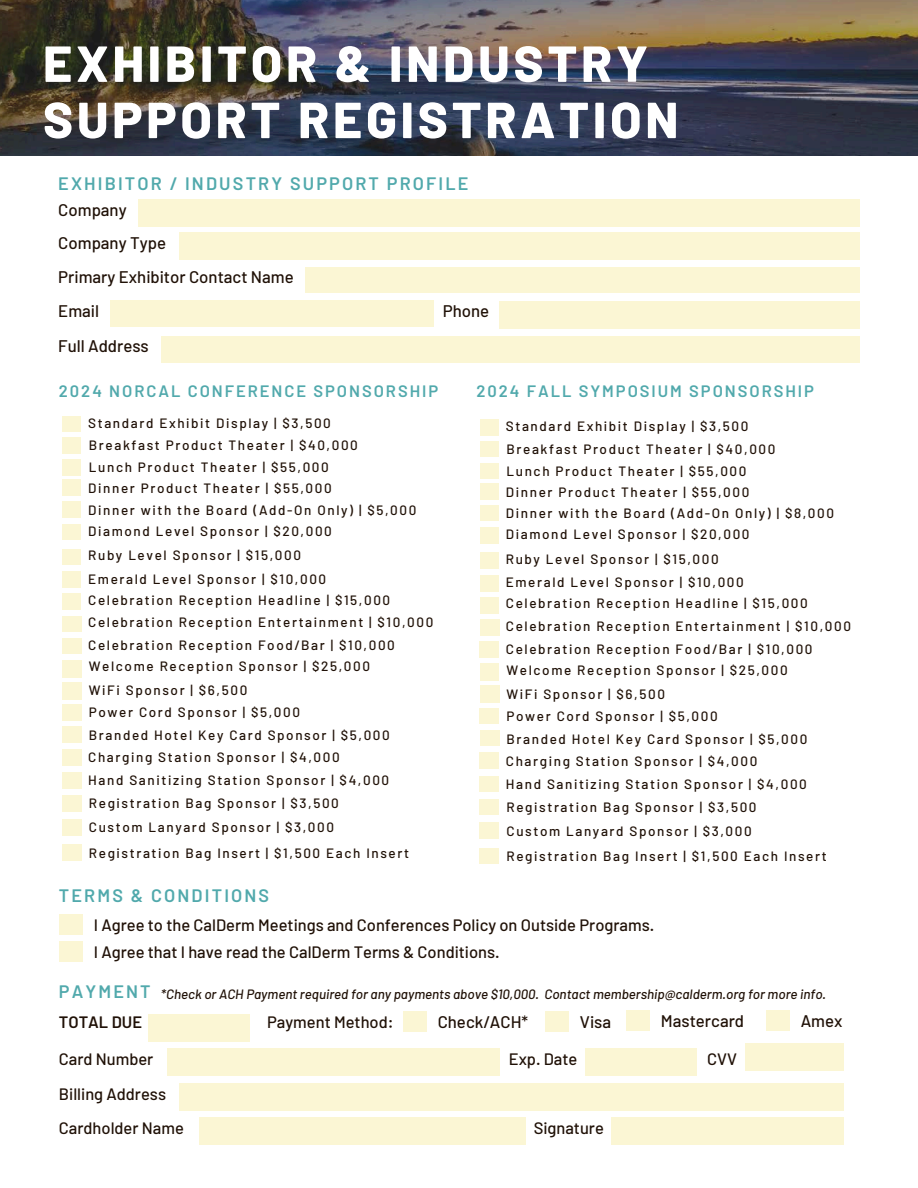
<style>
.page{position:relative;width:918px;height:1188px;background:#fff}
.page>*{position:absolute;margin:0;border:0;box-sizing:border-box;transform-origin:0 0}
.t1{font:800 50.7px/56.2px "Barlow";letter-spacing:.075em;color:#fff}
.t2{font:600 18px "Barlow";letter-spacing:.12em;color:#51a9ac}
.t3{font:500 16.8px "Barlow";color:#201107}
.t4{font:500 16.5px "Barlow";color:#201107}
.t5{font:600 16.5px "Barlow";letter-spacing:.12em;color:#51a9ac}
.t6{font:600 16.5px "Barlow";color:#201107}
.t7{font:500 13.5px "Barlow";letter-spacing:.12em;color:#201107}
.t8{font:italic 500 13.5px "Barlow";color:#201107}
</style>
<div class="page">
<img style="left:0;top:0;width:918px;height:155px">
<div style="left:138px;top:199px;width:722px;height:28px;background:#fbf6d4"></div>
<div style="left:179px;top:232px;width:681px;height:27px;background:#fbf6d4"></div>
<div style="left:306px;top:267px;width:554px;height:25px;background:#fbf6d4"></div>
<div style="left:110px;top:301px;width:324px;height:26px;background:#fbf6d4"></div>
<div style="left:499px;top:301px;width:361px;height:27px;background:#fbf6d4"></div>
<div style="left:161px;top:336px;width:699px;height:27px;background:#fbf6d4"></div>
<div style="left:59px;top:915px;width:23px;height:20px;background:#fbf6d4"></div>
<div style="left:59px;top:941px;width:23px;height:20px;background:#fbf6d4"></div>
<div style="left:403px;top:1011px;width:23px;height:21px;background:#fbf6d4"></div>
<div style="left:545px;top:1011px;width:23px;height:21px;background:#fbf6d4"></div>
<div style="left:149px;top:1014px;width:101px;height:27px;background:#fbf6d4"></div>
<div style="left:626px;top:1011px;width:24px;height:20px;background:#fbf6d4"></div>
<div style="left:766px;top:1011px;width:23px;height:20px;background:#fbf6d4"></div>
<div style="left:167px;top:1048px;width:333px;height:28px;background:#fbf6d4"></div>
<div style="left:585px;top:1048px;width:112px;height:28px;background:#fbf6d4"></div>
<div style="left:746px;top:1043px;width:98px;height:28px;background:#fbf6d4"></div>
<div style="left:179px;top:1083px;width:665px;height:28px;background:#fbf6d4"></div>
<div style="left:199px;top:1117px;width:327px;height:28px;background:#fbf6d4"></div>
<div style="left:611px;top:1117px;width:233px;height:28px;background:#fbf6d4"></div>
<div style="left:62px;top:416px;width:19px;height:16px;background:#fbf6d4"></div>
<div style="left:62px;top:438px;width:19px;height:15px;background:#fbf6d4"></div>
<div style="left:62px;top:460px;width:19px;height:15px;background:#fbf6d4"></div>
<div style="left:62px;top:501px;width:19px;height:16px;background:#fbf6d4"></div>
<div style="left:62px;top:524px;width:19px;height:16px;background:#fbf6d4"></div>
<div style="left:62px;top:549px;width:19px;height:16px;background:#fbf6d4"></div>
<div style="left:62px;top:572px;width:19px;height:16px;background:#fbf6d4"></div>
<div style="left:62px;top:594px;width:19px;height:16px;background:#fbf6d4"></div>
<div style="left:62px;top:616px;width:20px;height:16px;background:#fbf6d4"></div>
<div style="left:62px;top:638px;width:19px;height:16px;background:#fbf6d4"></div>
<div style="left:62px;top:660px;width:19px;height:17px;background:#fbf6d4"></div>
<div style="left:62px;top:682px;width:20px;height:17px;background:#fbf6d4"></div>
<div style="left:62px;top:705px;width:19px;height:15px;background:#fbf6d4"></div>
<div style="left:62px;top:727px;width:20px;height:15px;background:#fbf6d4"></div>
<div style="left:62px;top:749px;width:19px;height:16px;background:#fbf6d4"></div>
<div style="left:62px;top:773px;width:19px;height:15px;background:#fbf6d4"></div>
<div style="left:62px;top:796px;width:19px;height:15px;background:#fbf6d4"></div>
<div style="left:62px;top:819px;width:19px;height:16px;background:#fbf6d4"></div>
<div style="left:62px;top:480px;width:19px;height:16px;background:#fbf6d4"></div>
<div style="left:62px;top:845px;width:19px;height:15px;background:#fbf6d4"></div>
<div style="left:480px;top:420px;width:19px;height:15px;background:#fbf6d4"></div>
<div style="left:480px;top:441px;width:19px;height:16px;background:#fbf6d4"></div>
<div style="left:480px;top:463px;width:19px;height:16px;background:#fbf6d4"></div>
<div style="left:480px;top:505px;width:19px;height:16px;background:#fbf6d4"></div>
<div style="left:480px;top:528px;width:19px;height:15px;background:#fbf6d4"></div>
<div style="left:480px;top:553px;width:19px;height:15px;background:#fbf6d4"></div>
<div style="left:480px;top:575px;width:19px;height:16px;background:#fbf6d4"></div>
<div style="left:480px;top:597px;width:19px;height:16px;background:#fbf6d4"></div>
<div style="left:480px;top:620px;width:19px;height:15px;background:#fbf6d4"></div>
<div style="left:480px;top:642px;width:19px;height:15px;background:#fbf6d4"></div>
<div style="left:480px;top:664px;width:19px;height:17px;background:#fbf6d4"></div>
<div style="left:480px;top:686px;width:19px;height:17px;background:#fbf6d4"></div>
<div style="left:480px;top:708px;width:19px;height:16px;background:#fbf6d4"></div>
<div style="left:480px;top:730px;width:19px;height:16px;background:#fbf6d4"></div>
<div style="left:480px;top:753px;width:19px;height:16px;background:#fbf6d4"></div>
<div style="left:480px;top:776px;width:19px;height:16px;background:#fbf6d4"></div>
<div style="left:480px;top:799px;width:19px;height:16px;background:#fbf6d4"></div>
<div style="left:480px;top:823px;width:19px;height:16px;background:#fbf6d4"></div>
<div style="left:480px;top:483px;width:19px;height:16px;background:#fbf6d4"></div>
<div style="left:480px;top:848px;width:19px;height:16px;background:#fbf6d4"></div>
<p class="t1" style="left:43px;top:33px;width:637px">EXHIBITOR &amp; INDUSTRY<br>SUPPORT REGISTRATION</p>
<p class="t2" style="left:58px;top:172px;width:412px">EXHIBITOR / INDUSTRY SUPPORT PROFILE</p>
<p class="t3" style="left:58px;top:199px;width:70px">Company</p>
<h1 class="t3" style="left:58px;top:232px;width:109px">Company Type</h1>
<h2 class="t3" style="left:58px;top:266px;width:237px">Primary Exhibitor Contact Name</h2>
<h3 class="t3" style="left:58px;top:300px;width:42px">Email</h3>
<h3 class="t3" style="left:58px;top:336px;width:92px">Full Address</h3>
<p class="t3" style="left:443px;top:300px;width:48px">Phone</p>
<p class="t5" style="left:59px;top:381px;width:381px">2024 NORCAL CONFERENCE SPONSORSHIP</p>
<p class="t5" style="left:477px;top:381px;width:339px">2024 FALL SYMPOSIUM SPONSORSHIP</p>
<p class="t7" style="left:88px;top:414px;width:244px">Standard Exhibit Display | $3,500</p>
<p class="t7" style="left:89px;top:459px;width:241px">Lunch Product Theater | $55,000</p>
<p class="t7" style="left:89px;top:437px;width:270px">Breakfast Product Theater | $40,000</p>
<p class="t7" style="left:506px;top:418px;width:244px">Standard Exhibit Display | $3,500</p>
<p class="t7" style="left:507px;top:462px;width:241px">Lunch Product Theater | $55,000</p>
<h2 class="t7" style="left:507px;top:440px;width:270px">Breakfast Product Theater | $40,000</h2>
<p class="t7" style="left:88px;top:480px;width:245px">Dinner Product Theater | $55,000</p>
<p class="t7" style="left:506px;top:483px;width:245px">Dinner Product Theater | $55,000</p>
<p class="t7" style="left:88px;top:501px;width:330px">Dinner with the Board (Add-On Only) | $5,000</p>
<p class="t7" style="left:506px;top:505px;width:330px">Dinner with the Board (Add-On Only) | $8,000</p>
<p class="t7" style="left:88px;top:522px;width:245px">Diamond Level Sponsor | $20,000</p>
<p class="t7" style="left:88px;top:547px;width:214px">Ruby Level Sponsor | $15,000</p>
<p class="t7" style="left:88px;top:570px;width:239px">Emerald Level Sponsor | $10,000</p>
<p class="t7" style="left:88px;top:591px;width:303px">Celebration Reception Headline | $15,000</p>
<p class="t7" style="left:88px;top:613px;width:347px">Celebration Reception Entertainment | $10,000</p>
<p class="t7" style="left:88px;top:637px;width:308px">Celebration Reception Food/Bar | $10,000</p>
<p class="t7" style="left:89px;top:658px;width:283px">Welcome Reception Sponsor | $25,000</p>
<p class="t7" style="left:89px;top:682px;width:160px">WiFi Sponsor | $6,500</p>
<p class="t7" style="left:89px;top:704px;width:213px">Power Cord Sponsor | $5,000</p>
<p class="t7" style="left:89px;top:727px;width:302px">Branded Hotel Key Card Sponsor | $5,000</p>
<p class="t7" style="left:88px;top:749px;width:253px">Charging Station Sponsor | $4,000</p>
<p class="t7" style="left:88px;top:772px;width:303px">Hand Sanitizing Station Sponsor | $4,000</p>
<p class="t7" style="left:89px;top:819px;width:247px">Custom Lanyard Sponsor | $3,000</p>
<p class="t7" style="left:89px;top:844px;width:322px">Registration Bag Insert | $1,500 Each Insert</p>
<p class="t7" style="left:89px;top:795px;width:252px">Registration Bag Sponsor | $3,500</p>
<p class="t7" style="left:506px;top:526px;width:245px">Diamond Level Sponsor | $20,000</p>
<p class="t7" style="left:506px;top:550px;width:214px">Ruby Level Sponsor | $15,000</p>
<p class="t7" style="left:506px;top:574px;width:239px">Emerald Level Sponsor | $10,000</p>
<p class="t7" style="left:506px;top:595px;width:303px">Celebration Reception Headline | $15,000</p>
<p class="t7" style="left:506px;top:617px;width:347px">Celebration Reception Entertainment | $10,000</p>
<p class="t7" style="left:506px;top:640px;width:308px">Celebration Reception Food/Bar | $10,000</p>
<p class="t7" style="left:507px;top:661px;width:283px">Welcome Reception Sponsor | $25,000</p>
<p class="t7" style="left:507px;top:685px;width:160px">WiFi Sponsor | $6,500</p>
<p class="t7" style="left:507px;top:707px;width:213px">Power Cord Sponsor | $5,000</p>
<p class="t7" style="left:507px;top:730px;width:302px">Branded Hotel Key Card Sponsor | $5,000</p>
<p class="t7" style="left:506px;top:752px;width:253px">Charging Station Sponsor | $4,000</p>
<p class="t7" style="left:506px;top:775px;width:303px">Hand Sanitizing Station Sponsor | $4,000</p>
<p class="t7" style="left:507px;top:822px;width:247px">Custom Lanyard Sponsor | $3,000</p>
<p class="t7" style="left:507px;top:848px;width:322px">Registration Bag Insert | $1,500 Each Insert</p>
<p class="t7" style="left:507px;top:798px;width:252px">Registration Bag Sponsor | $3,500</p>
<p class="t2" style="left:59px;top:884px;width:212px">TERMS &amp; CONDITIONS</p>
<p class="t4" style="left:94px;top:914px;width:562px">I Agree to the CalDerm Meetings and Conferences Policy on Outside Programs.</p>
<p class="t4" style="left:94px;top:941px;width:407px">I Agree that I have read the CalDerm Terms &amp; Conditions.</p>
<p class="t2" style="left:59px;top:980px;width:93px">PAYMENT</p>
<p class="t8" style="left:161px;top:985px;width:667px">*Check or ACH Payment required for any payments above $10,000. Contact membership@calderm.org for more info.</p>
<h3 class="t6" style="left:59px;top:1011px;width:85px">TOTAL DUE</h3>
<h3 class="t4" style="left:267px;top:1011px;width:128px">Payment Method:</h3>
<h3 class="t3" style="left:438px;top:1011px;width:92px">Check/ACH*</h3>
<h3 class="t3" style="left:580px;top:1011px;width:33px">Visa</h3>
<h2 class="t3" style="left:661px;top:1011px;width:85px">Mastercard</h2>
<p class="t3" style="left:801px;top:1011px;width:43px">Amex</p>
<p class="t4" style="left:59px;top:1048px;width:96px">Card Number</p>
<p class="t4" style="left:509px;top:1048px;width:70px">Exp. Date</p>
<p class="t4" style="left:707px;top:1048px;width:31px">CVV</p>
<p class="t4" style="left:59px;top:1083px;width:109px">Billing Address</p>
<p class="t4" style="left:59px;top:1117px;width:127px">Cardholder Name</p>
<p class="t4" style="left:534px;top:1117px;width:72px">Signature</p>
</div>
